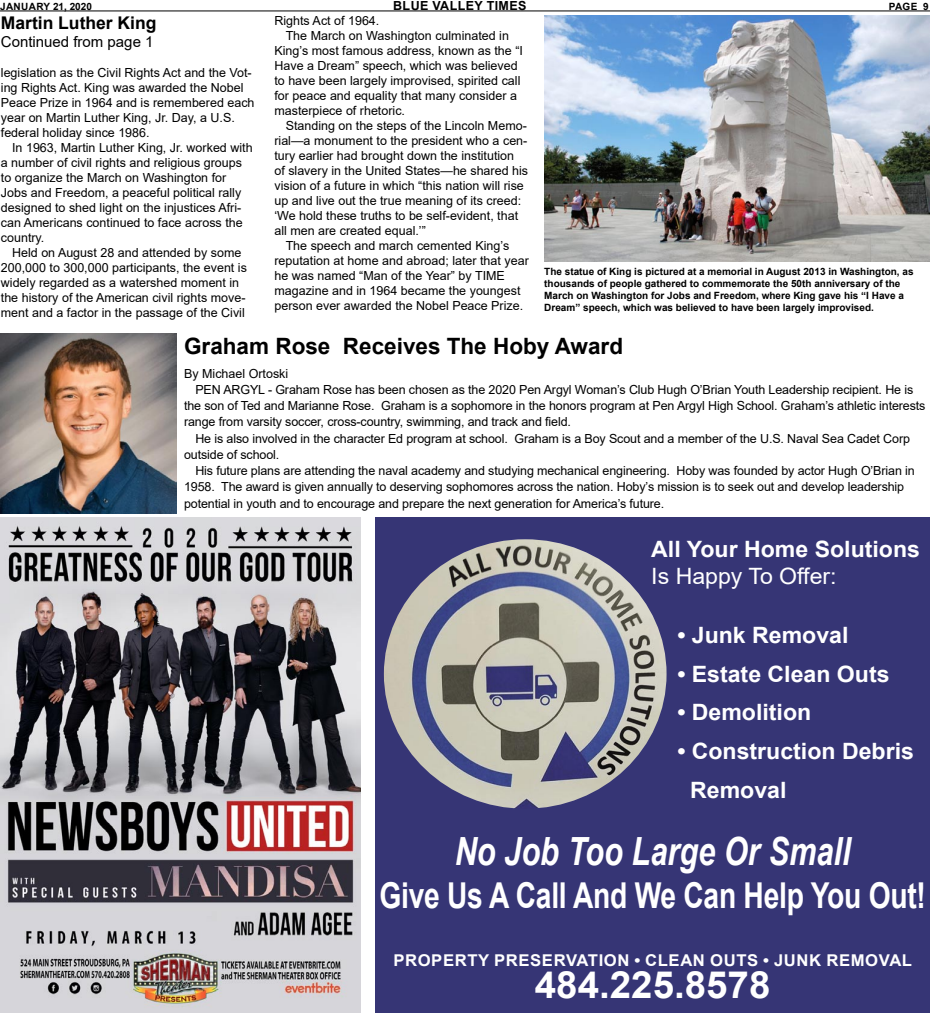
<style>
.page{position:relative;width:930px;height:1013px;background:#fff}
.page>*{position:absolute;margin:0;border:0;box-sizing:border-box;transform-origin:0 0}
.t1{font:italic 700 38.88px "Arial";color:#fff;scale:.79 1}
.t2{font:700 37.5px "Arial";color:#fff}
.t3{font:700 35.62px "Arial";letter-spacing:-.01em;color:#fff;scale:.79 1}
.t4{font:700 22.5px/38.8px "Arial";color:#fff}
.t5{font:700 22.5px "Arial";color:#000}
.t6{font:700 17.5px "Arial";color:#000}
.t7{font:700 16.25px "Arial";letter-spacing:.035em;color:#fff}
.t8{font:15px "Arial";color:#000}
.t9{font:12.5px/15px "Arial";color:#000}
.t10{font:700 12.5px "Arial";letter-spacing:.035em;color:#000}
.t11{font:700 10px/12px "Arial";color:#000}
.t12{font:700 10px "Arial";letter-spacing:.02em;color:#000}
.s1{font-weight:400}
</style>
<div class="page">
<hr style="left:0;top:11px;width:930px;height:1px;background:#000">
<img style="left:0;top:518px;width:360px;height:494px">
<div style="left:375px;top:518px;width:555px;height:494px;background:#363575"></div>
<img style="left:384px;top:539px;width:282px;height:269px;border-radius:50%">
<img style="left:545px;top:15px;width:384px;height:247px">
<img style="left:0;top:334px;width:176px;height:179px">
<p class="t12" style="left:0;top:0;width:93px">JANUARY 21, 2020</p>
<p class="t10" style="left:393px;top:-3px;width:135px">BLUE VALLEY TIMES</p>
<p class="t11" style="left:889px;top:1px;width:41px">PAGE 9</p>
<p class="t9" style="left:274px;top:13px;width:106px">Rights Act of 1964.</p>
<p class="t9" style="left:274px;top:28px;width:250px;text-indent:11px">The March on Washington culminated in King’s most famous address, known as the “I Have a Dream” speech, which was believed to have been largely improvised, spirited call for peace and equality that many consider a masterpiece of rhetoric.</p>
<p class="t9" style="left:274px;top:118px;width:255px;text-indent:11px">Standing on the steps of the Lincoln Memo&shy;rial—a monument to the president who a cen&shy;tury earlier had brought down the institution<br>of slavery in the United States—he shared his vision of a future in which “this nation will rise up and live out the true meaning of its creed: ‘We hold these truths to be self-evident, that all men are created equal.’”</p>
<p class="t9" style="left:274px;top:238px;width:256px;text-indent:11px">The speech and march cemented King’s reputation at home and abroad; later that year he was named “Man of the Year” by TIME magazine and in 1964 became the youngest person ever awarded the Nobel Peace Prize.</p>
<p class="t5" style="left:184px;top:330px;width:440px">Graham Rose Receives The Hoby Award</p>
<p class="t9" style="left:184px;top:365px;width:106px">By Michael Ortoski</p>
<p class="t9" style="left:184px;top:381px;width:743px;line-height:16.2px;text-indent:11px">PEN ARGYL - Graham Rose has been chosen as the 2020 Pen Argyl Woman’s Club Hugh O’Brian Youth Leadership recipient. He is the son of Ted and Marianne Rose. Graham is a sophomore in the honors program at Pen Argyl High School. Graham’s athletic interests range from varsity soccer, cross-country, swimming, and track and field.</p>
<p class="t9" style="left:184px;top:430px;width:727px;line-height:16.2px;text-indent:11px">He is also involved in the character Ed program at school. Graham is a Boy Scout and a member of the U.S. Naval Sea Cadet Corp outside of school.</p>
<p class="t9" style="left:184px;top:462px;width:732px;line-height:16.2px;text-indent:11px">His future plans are attending the naval academy and studying mechanical engineering. Hoby was founded by actor Hugh O’Brian in<br>1958. The award is given annually to deserving sophomores across the nation. Hoby’s mission is to seek out and develop leadership potential in youth and to encourage and prepare the next generation for America’s future.</p>
<p class="t6" style="left:1px;top:10px;width:157px">Martin Luther King</p>
<p class="t8" style="left:1px;top:31px;width:154px">Continued from page 1</p>
<p class="t9" style="left:1px;top:65px;width:255px">legislation as the Civil Rights Act and the Vot&shy;ing Rights Act. King was awarded the Nobel Peace Prize in 1964 and is remembered each year on Martin Luther King, Jr. Day, a U.S. federal holiday since 1986.</p>
<p class="t9" style="left:1px;top:140px;width:253px;text-indent:11px">In 1963, Martin Luther King, Jr. worked with a number of civil rights and religious groups to organize the March on Washington for Jobs and Freedom, a peaceful political rally designed to shed light on the injustices Afri&shy;can Americans continued to face across the country.</p>
<p class="t9" style="left:1px;top:245px;width:247px;text-indent:11px">Held on August 28 and attended by some 200,000 to 300,000 participants, the event is widely regarded as a watershed moment in the history of the American civil rights move&shy;ment and a factor in the passage of the Civil</p>
<p class="t11" style="left:544px;top:266px;width:371px">The statue of King is pictured at a memorial in August 2013 in Washington, as thousands of people gathered to commemorate the 50th anniversary of the March on Washington for Jobs and Freedom, where King gave his “I Have a Dream” speech, which was believed to have been largely improvised.</p>
<p class="t4" style="left:651px;top:536px;width:270px;line-height:27px">All Your Home Solutions<br><span class="s1">Is Happy To Offer:</span></p>
<p class="t4" style="left:677px;top:616px;width:173px">• Junk Removal</p>
<p class="t4" style="left:677px;top:654px;width:214px">• Estate Clean Outs</p>
<p class="t4" style="left:677px;top:693px;width:135px">• Demolition</p>
<p class="t4" style="left:690px;top:732px;width:225px;text-indent:-13px">• Construction Debris<br>Removal</p>
<p class="t1" style="left:455px;top:825px;width:503px">No Job Too Large Or Small</p>
<p class="t3" style="left:379px;top:870px;width:693px">Give Us A Call And We Can Help You Out!</p>
<p class="t7" style="left:393px;top:948px;width:520px">PROPERTY PRESERVATION • CLEAN OUTS • JUNK REMOVAL</p>
<p class="t2" style="left:535px;top:958px;width:237px">484.225.8578</p>
</div>
